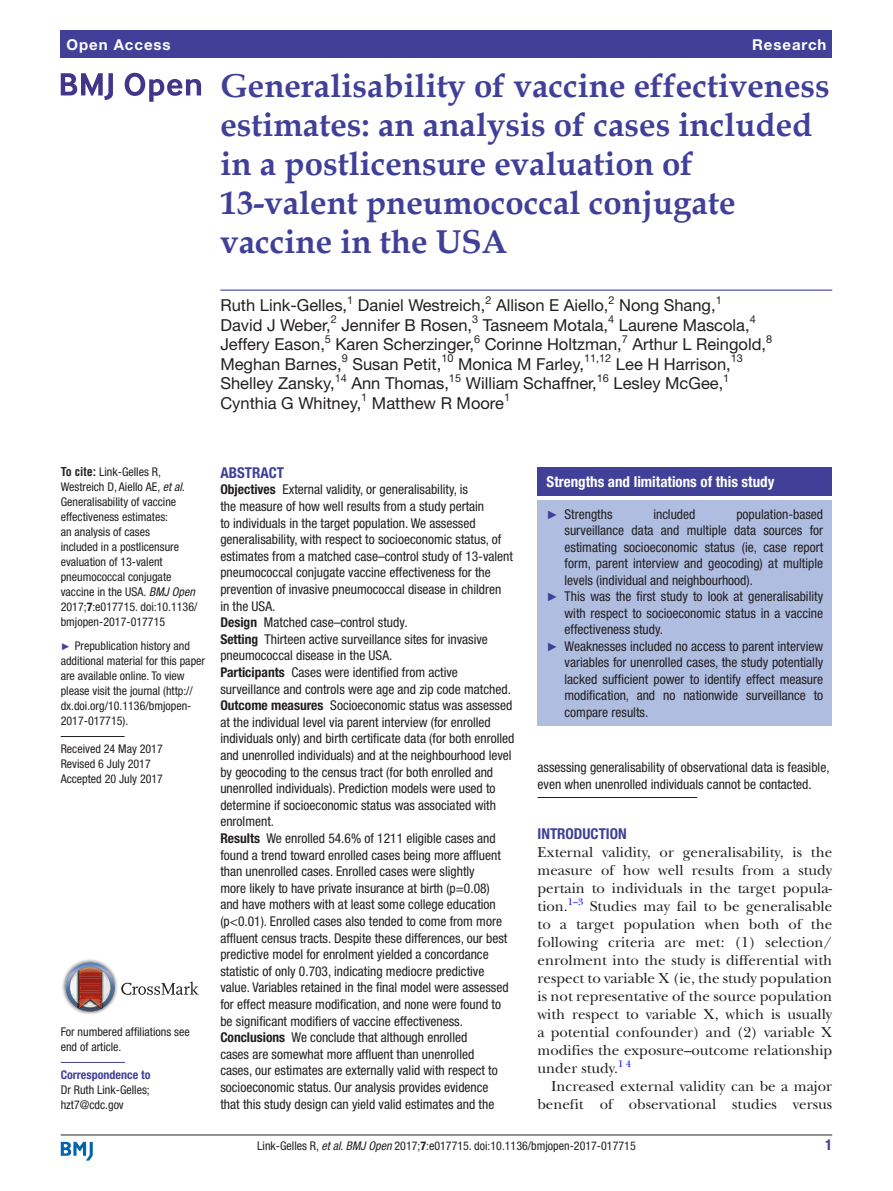
<style>
.page{position:relative;width:893px;height:1191px;background:#fff}
.page>*{position:absolute;margin:0;border:0;box-sizing:border-box;transform-origin:0 0}
.t1{font:700 33px/39px "Book Antiqua";color:#414099}
.t2{font:16.5px "Helvetica Neue LT Std";color:#231f20}
.t3{font:15px/18px "New Baskerville";color:#231f20;text-align:justify}
.t4{font:700 condensed 15px "Helvetica Neue LT Std";color:#fff}
.t5{font:700 condensed 15px "Helvetica Neue LT Std";color:#414099}
.t6{font:700 15px "Helvetica Neue LT Std";letter-spacing:.065em;color:#fff}
.t7{font:condensed 13.5px/16.6px "Helvetica Neue LT Std";color:#231f20}
.t8{font:condensed 12px/15px "Helvetica Neue LT Std";color:#231f20}
.t9{font:700 condensed 12px "Helvetica Neue LT Std";color:#414099}
.t10{font:10.95px "Helvetica Neue LT Std";color:#231f20}
.t11{font:9.9px "New Baskerville";color:#00f}
.s1{font-family:"Helvetica LT Std";font-weight:700}
.s2{font-style:italic}
.s3{font-weight:700}
.s4{font-family:"Arial";font-stretch:normal;font-size:9.75px;color:#414099}
.s5{font-family:"Arial";font-stretch:normal;font-size:12px;color:#414099}
</style>
<div class="page">
<hr style="left:61px;top:1134px;width:771px;height:1px;background:#231f20">
<svg style="left:61px;top:1141px;width:32px;height:19px"></svg>
<div style="left:61px;top:31px;width:771px;height:27px;background:#414099"></div>
<hr style="left:538px;top:797px;width:159px;height:1px;background:#231f20">
<hr style="left:220px;top:289px;width:612px;height:2px;background:#414099">
<hr style="left:61px;top:736px;width:64px;height:1px;background:#231f20">
<hr style="left:61px;top:1062px;width:64px;height:1px;background:#414099">
<svg style="left:61px;top:73px;width:52px;height:27px"></svg>
<svg style="left:125px;top:73px;width:76px;height:29px"></svg>
<img style="left:62px;top:959px;width:55px;height:55px">
<svg style="left:66px;top:962px;width:49px;height:49px;background:#a78689"></svg>
<svg style="left:121px;top:981px;width:78px;height:13px"></svg>
<div style="left:538px;top:467px;width:294px;height:29px;background:#414099"></div>
<div style="left:538px;top:500px;width:294px;height:225px;background:#afbde1"></div>
<p class="t6" style="left:66px;top:35px;width:106px">Open Access</p>
<p class="t6" style="left:752px;top:35px;width:76px">Research</p>
<h1 class="t1" style="left:220px;top:66px;width:611px">Generalisability of vaccine effectiveness estimates: an analysis of cases included in a postlicensure evaluation of 13-valent pneumococcal conjugate vaccine in the USA</h1>
<p class="t2" style="left:220px;top:296px;width:128px">Ruth Link-Gelles,</p>
<p class="t10" style="left:347px;top:293px;width:8px">1</p>
<p class="t2" style="left:358px;top:296px;width:129px">Daniel Westreich,</p>
<p class="t10" style="left:485px;top:293px;width:8px">2</p>
<p class="t2" style="left:496px;top:296px;width:114px">Allison E Aiello,</p>
<p class="t10" style="left:608px;top:293px;width:8px">2</p>
<p class="t2" style="left:619px;top:296px;width:98px">Nong Shang,</p>
<p class="t10" style="left:716px;top:293px;width:8px">1</p>
<p class="t2" style="left:220px;top:315px;width:112px">David J Weber,</p>
<p class="t10" style="left:331px;top:313px;width:8px">2</p>
<p class="t2" style="left:341px;top:315px;width:132px">Jennifer B Rosen,</p>
<p class="t10" style="left:472px;top:313px;width:8px">3</p>
<p class="t2" style="left:483px;top:315px;width:127px">Tasneem Motala,</p>
<p class="t10" style="left:608px;top:313px;width:8px">4</p>
<p class="t2" style="left:619px;top:315px;width:132px">Laurene Mascola,</p>
<p class="t10" style="left:750px;top:313px;width:8px">4</p>
<p class="t2" style="left:220px;top:335px;width:106px">Jeffery Eason,</p>
<p class="t10" style="left:325px;top:332px;width:8px">5</p>
<p class="t2" style="left:336px;top:335px;width:140px">Karen Scherzinger,</p>
<p class="t10" style="left:474px;top:332px;width:8px">6</p>
<p class="t2" style="left:485px;top:335px;width:139px">Corinne Holtzman,</p>
<p class="t10" style="left:622px;top:332px;width:8px">7</p>
<p class="t2" style="left:633px;top:335px;width:135px">Arthur L Reingold,</p>
<p class="t10" style="left:766px;top:332px;width:8px">8</p>
<p class="t2" style="left:220px;top:354px;width:123px">Meghan Barnes,</p>
<p class="t10" style="left:342px;top:352px;width:8px">9</p>
<p class="t2" style="left:352px;top:354px;width:90px">Susan Petit,</p>
<p class="t10" style="left:441px;top:352px;width:14px">10</p>
<p class="t2" style="left:458px;top:354px;width:127px">Monica M Farley,</p>
<p class="t10" style="left:584px;top:352px;width:29px">11,12</p>
<p class="t2" style="left:616px;top:354px;width:116px">Lee H Harrison,</p>
<p class="t10" style="left:731px;top:352px;width:14px">13</p>
<p class="t2" style="left:220px;top:374px;width:116px">Shelley Zansky,</p>
<p class="t10" style="left:335px;top:371px;width:14px">14</p>
<p class="t2" style="left:351px;top:374px;width:99px">Ann Thomas,</p>
<p class="t10" style="left:449px;top:371px;width:14px">15</p>
<p class="t2" style="left:466px;top:374px;width:133px">William Schaffner,</p>
<p class="t10" style="left:597px;top:371px;width:14px">16</p>
<p class="t2" style="left:614px;top:374px;width:111px">Lesley McGee,</p>
<p class="t10" style="left:723px;top:371px;width:8px">1</p>
<p class="t2" style="left:220px;top:393px;width:142px">Cynthia G Whitney,</p>
<p class="t10" style="left:361px;top:391px;width:8px">1</p>
<p class="t2" style="left:372px;top:393px;width:134px">Matthew R Moore</p>
<p class="t10" style="left:504px;top:391px;width:8px">1</p>
<p class="t8" style="left:61px;top:464px;width:138px"><span class="s1">To cite:</span> Link-Gelles R,<br>Westreich D, Aiello AE, <span class="s2">et al</span>.<br>Generalisability of vaccine effectiveness estimates:<br>an analysis of cases<br>included in a postlicensure evaluation of 13-valent pneumococcal conjugate vaccine in the USA. <span class="s2">BMJ Open<br></span>2017;<span class="s3">7</span>:e017715. doi:10.1136/ bmjopen-2017-017715</p>
<p class="t8" style="left:61px;top:638px;width:146px"><span class="s4">►</span> Prepublication history and additional material for this paper are available online. To view please visit the journal (http:// dx.doi.org/10.1136/bmjopen-<br>2017-017715).</p>
<p class="t8" style="left:61px;top:741px;width:104px">Received 24 May 2017<br>Revised 6 July 2017<br>Accepted 20 July 2017</p>
<p class="t8" style="left:61px;top:1024px;width:130px">For numbered affiliations see end of article.</p>
<p class="t9" style="left:61px;top:1067px;width:91px">Correspondence to</p>
<p class="t8" style="left:61px;top:1082px;width:91px">Dr Ruth Link-Gelles; hzt7@cdc.gov</p>
<p class="t5" style="left:220px;top:463px;width:65px">Abstract</p>
<p class="t7" style="left:220px;top:481px;width:296px"><span class="s3">Objectives</span> External validity, or generalisability, is<br>the measure of how well results from a study pertain<br>to individuals in the target population. We assessed generalisability, with respect to socioeconomic status, of estimates from a matched case–control study of 13-valent pneumococcal conjugate vaccine effectiveness for the prevention of invasive pneumococcal disease in children<br>in the USA.<br><span class="s3">Design</span> Matched case–control study.<br><span class="s3">Setting</span> Thirteen active surveillance sites for invasive pneumococcal disease in the USA.<br><span class="s3">Participants</span> Cases were identified from active surveillance and controls were age and zip code matched.<br><span class="s3">Outcome measures</span> Socioeconomic status was assessed at the individual level via parent interview (for enrolled individuals only) and birth certificate data (for both enrolled and unenrolled individuals) and at the neighbourhood level by geocoding to the census tract (for both enrolled and unenrolled individuals). Prediction models were used to determine if socioeconomic status was associated with enrolment.<br><span class="s3">Results</span> We enrolled 54.6% of 1211 eligible cases and found a trend toward enrolled cases being more affluent than unenrolled cases. Enrolled cases were slightly<br>more likely to have private insurance at birth (p=0.08)<br>and have mothers with at least some college education (p&lt;0.01). Enrolled cases also tended to come from more affluent census tracts. Despite these differences, our best predictive model for enrolment yielded a concordance statistic of only 0.703, indicating mediocre predictive value. Variables retained in the final model were assessed for effect measure modification, and none were found to be significant modifiers of vaccine effectiveness.<br><span class="s3">Conclusions</span> We conclude that although enrolled<br>cases are somewhat more affluent than unenrolled<br>cases, our estimates are externally valid with respect to socioeconomic status. Our analysis provides evidence<br>that this study design can yield valid estimates and the</p>
<p class="t4" style="left:547px;top:472px;width:229px">Strengths and limitations of this study</p>
<p class="t7" style="left:547px;top:505px;width:67px"><span class="s5">►</span> Strengths</p>
<p class="t7" style="left:653px;top:505px;width:43px">included</p>
<p class="t7" style="left:736px;top:505px;width:88px">population-based</p>
<p class="t7" style="left:565px;top:522px;width:260px">surveillance data and multiple data sources for</p>
<p class="t7" style="left:565px;top:538px;width:260px">estimating socioeconomic status (ie, case report</p>
<p class="t7" style="left:565px;top:555px;width:260px">form, parent interview and geocoding) at multiple</p>
<p class="t7" style="left:565px;top:571px;width:190px">levels (individual and neighbourhood).</p>
<p class="t7" style="left:547px;top:588px;width:278px"><span class="s5">►</span> This was the first study to look at generalisability</p>
<p class="t7" style="left:565px;top:604px;width:260px">with respect to socioeconomic status in a vaccine</p>
<p class="t7" style="left:565px;top:621px;width:100px">effectiveness study.</p>
<p class="t7" style="left:547px;top:637px;width:278px"><span class="s5">►</span> Weaknesses included no access to parent interview</p>
<p class="t7" style="left:565px;top:654px;width:260px">variables for unenrolled cases, the study potentially</p>
<p class="t7" style="left:565px;top:670px;width:260px">lacked sufficient power to identify effect measure</p>
<p class="t7" style="left:565px;top:687px;width:260px">modification, and no nationwide surveillance to</p>
<p class="t7" style="left:565px;top:703px;width:85px">compare results.</p>
<p class="t7" style="left:538px;top:759px;width:294px">assessing generalisability of observational data is feasible, even when unenrolled individuals cannot be contacted.</p>
<p class="t5" style="left:538px;top:825px;width:91px">Introduction</p>
<p class="t3" style="left:538px;top:843px;width:296px">External validity, or generalisability, is the measure of how well results from a study pertain to individuals in the target popula&shy;tion.</p>
<p class="t11" style="left:568px;top:895px;width:17px">1–3</p>
<p class="t3" style="left:538px;top:897px;width:296px;text-indent:52px">Studies may fail to be generalisable to a target population when both of the following criteria are met: (1) selection/ enrolment into the study is differential with respect to variable X (ie, the study population is not representative of the source population with respect to variable X, which is usually a potential confounder) and (2) variable X modifies the exposure–outcome relationship under study.<sup>1</sup> <sup>4</sup></p>
<p class="t3" style="left:538px;top:1077px;width:296px;text-align:right">Increased external validity can be a major benefit of observational studies versus</p>
<p class="t8" style="left:257px;top:1137px;width:380px">Link-Gelles R, <span class="s2">et al</span>. <span class="s2">BMJ Open</span> 2017;<span class="s3">7</span>:e017715. doi:10.1136/bmjopen-2017-017715</p>
<p class="t5" style="left:825px;top:1135px;width:9px">1</p>
</div>
